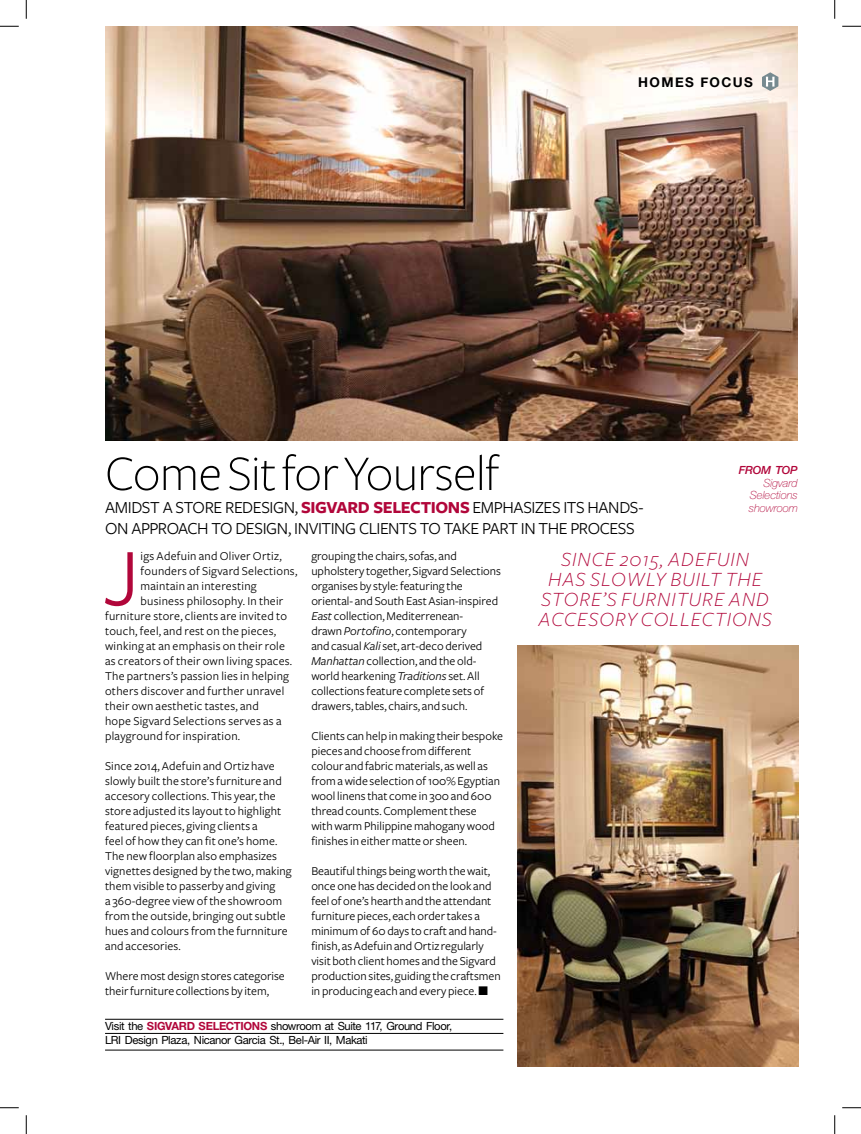
<style>
.page{position:relative;width:861px;height:1134px;background:#fff}
.page>*{position:absolute;margin:0;border:0;box-sizing:border-box;transform-origin:0 0}
.t1{font:84.5px "Freight Sans";color:#b1063a}
.t2{font:300 51.5px "Freight Sans";letter-spacing:-.015em;color:#000}
.t3{font:italic 300 21px/20px "Freight Sans";letter-spacing:.05em;color:#b1063a;text-align:center}
.t4{font:17.5px/21px "Freight Sans";letter-spacing:.115em;color:#000}
.t5{font:700 13.5px "Helvetica Neue";letter-spacing:.105em;color:#000}
.t6{font:12.5px/15px "Freight Sans";color:#000}
.t7{font:12.5px "Freight Sans";letter-spacing:.02em;color:#000}
.t8{font:11.25px/13.8px "Helvetica Neue LT Std";letter-spacing:-.035em;color:#000}
.t9{font:italic 100 11.25px/12.5px "Helvetica Neue LT Std";letter-spacing:-.005em;color:#b1063a;text-align:justify}
.t10{font:italic 500 11.25px "Helvetica Neue LT Std";letter-spacing:-.015em;color:#b1063a}
.s1{font-weight:700;color:#b1063a}
.s2{font-style:italic}
</style>
<div class="page">
<img style="left:105px;top:26px;width:692px;height:414px">
<svg style="left:761px;top:72px;width:17px;height:19px"></svg>
<img style="left:517px;top:645px;width:281px;height:421px">
<hr style="left:105px;top:1018px;width:398px;height:1px;background:#000">
<hr style="left:105px;top:1032px;width:398px;height:1px;background:#000">
<hr style="left:105px;top:1049px;width:398px;height:1px;background:#000">
<svg style="left:0;top:25px;width:19px;height:2px"></svg>
<svg style="left:842px;top:25px;width:18px;height:2px"></svg>
<svg style="left:0;top:1107px;width:19px;height:1px"></svg>
<svg style="left:842px;top:1107px;width:18px;height:1px"></svg>
<svg style="left:25px;top:0;width:2px;height:19px"></svg>
<svg style="left:25px;top:1115px;width:2px;height:18px"></svg>
<svg style="left:834px;top:0;width:1px;height:19px"></svg>
<svg style="left:834px;top:1115px;width:1px;height:18px"></svg>
<p class="t5" style="left:638px;top:74px;width:116px">HOMES FOCUS</p>
<h2 class="t2" style="left:105px;top:445px;width:396px">Come Sit for Yourself</h2>
<h3 class="t4" style="left:105px;top:497px;width:540px">Ami dst a store redesign, <span class="s1">SIGVARD SELECTIONS</span> emphasizes its hands&shy;on approach to design, inviti ng clients to take part in the process</h3>
<p class="t10" style="left:738px;top:463px;width:60px">FROM TOP</p>
<p class="t9" style="left:748px;top:476px;width:50px;text-indent:15px">Sigvard Selections showroom</p>
<h1 class="t1" style="left:104px;top:531px;width:36px">J</h1>
<p class="t7" style="left:140px;top:549px;width:142px">igs Adefuin and Oliver Ortiz,</p>
<p class="t7" style="left:140px;top:564px;width:158px">founders of Sigvard Selections,</p>
<p class="t7" style="left:140px;top:579px;width:118px">maintain an interesting</p>
<p class="t7" style="left:140px;top:594px;width:144px">business philosophy. In their</p>
<p class="t7" style="left:105px;top:609px;width:183px">furniture store, clients are invited to</p>
<p class="t7" style="left:105px;top:624px;width:173px">touch, feel, and rest on the pieces,</p>
<p class="t7" style="left:105px;top:639px;width:181px">winking at an emphasis on their role</p>
<p class="t7" style="left:105px;top:654px;width:189px">as creators of their own living spaces.</p>
<p class="t7" style="left:105px;top:669px;width:185px">The partners’s passion lies in helping</p>
<p class="t7" style="left:105px;top:684px;width:181px">others discover and further unravel</p>
<p class="t7" style="left:105px;top:699px;width:155px">their own aesthetic tastes, and</p>
<p class="t7" style="left:105px;top:714px;width:178px">hope Sigvard Selections serves as a</p>
<p class="t7" style="left:105px;top:729px;width:137px">playground for inspiration.</p>
<p class="t6" style="left:105px;top:758px;width:188px">Since 2014, Adefuin and Ortiz have slowly built the store’s furniture and accesory collections. This year, the store adjusted its layout to highlight featured pieces, giving clients a<br>feel of how they can fit one’s home.<br>The new floorplan also emphasizes vignettes designed by the two, making them visible to passerby and giving<br>a 360-degree view of the showroom from the outside, bringing out subtle hues and colours from the furnniture and accesories.</p>
<p class="t6" style="left:105px;top:968px;width:181px">Where most design stores categorise their furniture collections by item,</p>
<p class="t6" style="left:311px;top:548px;width:191px">grouping the chairs, sofas, and upholstery together, Sigvard Selections organises by style: featuring the oriental- and South East Asian-inspired <span class="s2">East</span> collection, Mediterrenean-<br>drawn <span class="s2">Portofino</span>, contemporary<br>and casual <span class="s2">Kali</span> set, art-deco derived <span class="s2">Manhattan</span> collection, and the old&shy;world hearkening <span class="s2">Traditions</span> set. All collections feature complete sets of drawers, tables, chairs, and such.</p>
<p class="t6" style="left:311px;top:728px;width:193px">Clients can help in making their bespoke pieces and choose from different colour and fabric materials, as well as from a wide selection of 100% Egyptian wool linens that come in 300 and 600 thread counts. Complement these<br>with warm Philippine mahogany wood finishes in either matte or sheen.</p>
<p class="t6" style="left:311px;top:863px;width:191px">Beautiful things being worth the wait, once one has decided on the look and feel of one’s hearth and the attendant furniture pieces, each order takes a minimum of 60 days to craft and hand&shy;finish, as Adefuin and Ortiz regularly visit both client homes and the Sigvard production sites, guiding the craftsmen in producing each and every piece. ■</p>
<p class="t8" style="left:105px;top:1018px;width:348px">Visit the <span class="s1">SIGVARD SELECTIONS</span> showroom at Suite 117, Ground Floor,<br>LRI Design Plaza, Nicanor Garcia St., Bel-Air II, Makati</p>
<h3 class="t3" style="left:538px;top:550px;width:235px">SINCE 2015, ADEFUIN<br>HAS SLOWLY BUILT THE<br>STORE’S FURNITURE AND<br>ACCESORY COLLECTIONS</h3>
</div>
